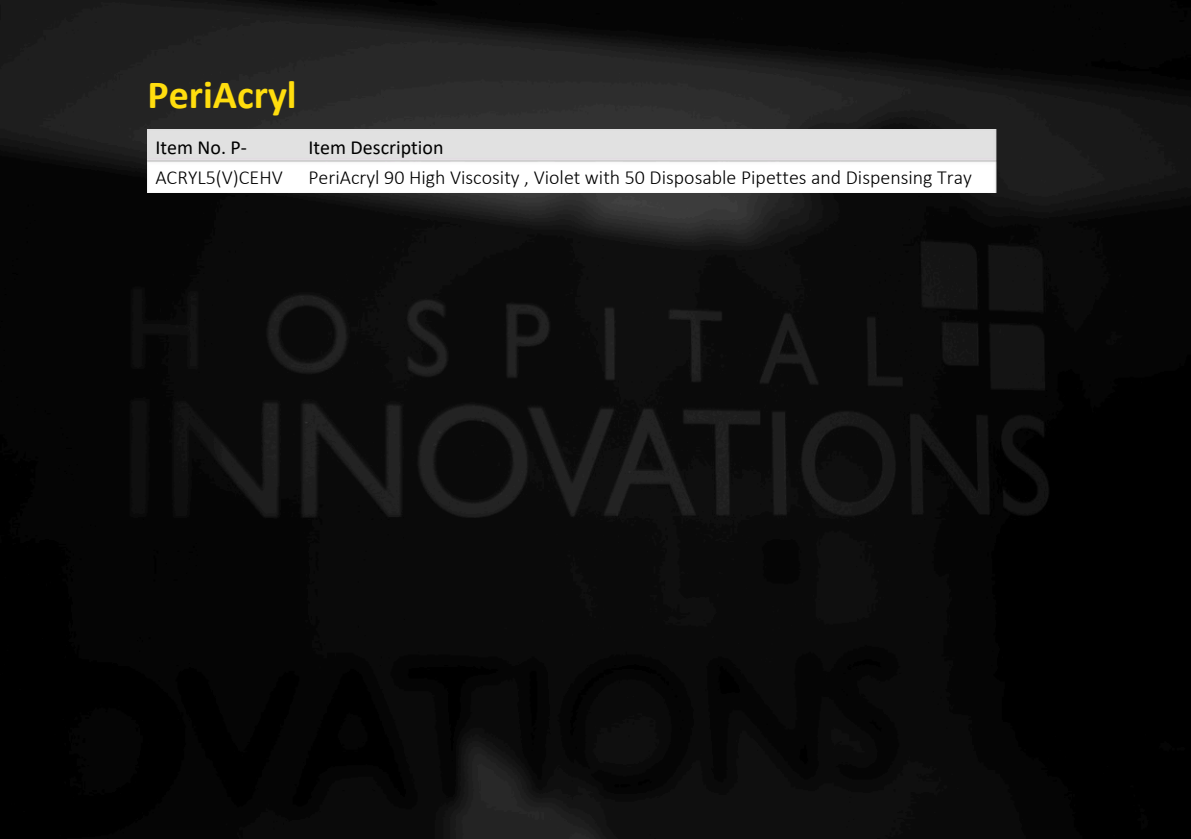
<style>
.page{position:relative;width:1191px;height:839px;background:#fff}
.page>*{position:absolute;margin:0;border:0;box-sizing:border-box;transform-origin:0 0}
.t1{font:700 40px "Calibri";color:#ffdd0e}
.t2{font:300 20px/30px "Calibri";color:#000}
.t3{font:20px "Calibri";color:#000}
.s1{font-weight:400}
</style>
<div class="page">
<img style="left:0;top:0;width:1191px;height:838px">
<img style="left:147px;top:130px;width:849px;height:63px">
<p class="t1" style="left:147px;top:78px;width:151px">PeriAcryl</p>
<p class="t2" style="left:155px;top:134px;width:129px"><span class="s1">Item No. P-<br></span>ACRYL5(V)CEHV</p>
<p class="t3" style="left:308px;top:139px;width:137px">Item Description</p>
<p class="t2" style="left:308px;top:164px;width:665px">PeriAcryl 90 High Viscosity , Violet with 50 Disposable Pipettes and Dispensing Tray</p>
</div>
